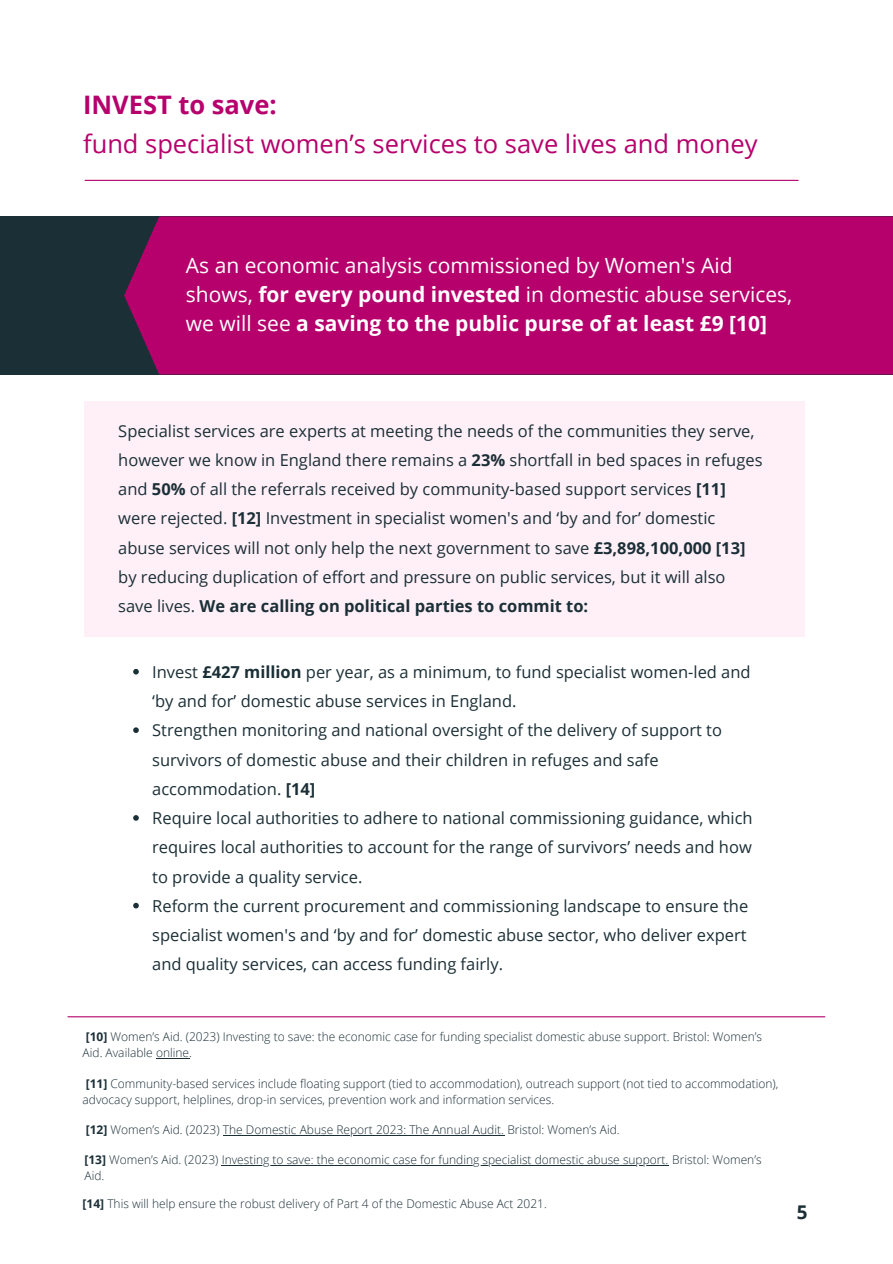
<style>
.page{position:relative;width:893px;height:1264px;background:#fff}
.page>*{position:absolute;margin:0;border:0;box-sizing:border-box;transform-origin:0 0}
.t1{font:25.5px "Open Sans";color:#b6006c}
.t2{font:700 25.5px "Open Sans";color:#b6006c}
.t3{font:21px/29.2px "Open Sans";color:#fff}
.t4{font:700 18.9px "Open Sans";color:#1b2f36}
.t5{font:16.5px/29.2px "Open Sans";color:#1b2f36}
.t6{font:300 12px/16px "Open Sans";color:#1b2f36}
.s1{font-weight:700}
</style>
<div class="page">
<hr style="left:68px;top:1016px;width:756px;height:1px;background:#b6006c">
<div style="left:84px;top:401px;width:720px;height:235px;background:#fff0f8"></div>
<div style="left:0;top:216px;width:892px;height:158px;background:#1b2f36"></div>
<div style="left:124px;top:216px;width:768px;height:158px;background:#b6006c"></div>
<hr style="left:85px;top:180px;width:713px;height:1px;background:#b6006c">
<hr style="left:223px;top:1134px;width:281px;height:1px;background:#1b2f36">
<hr style="left:222px;top:1165px;width:447px;height:1px;background:#1b2f36">
<hr style="left:156px;top:1058px;width:33px;height:1px;background:#1b2f36">
<svg style="left:133px;top:669px;width:6px;height:5px"></svg>
<svg style="left:133px;top:727px;width:6px;height:6px"></svg>
<svg style="left:133px;top:815px;width:6px;height:5px"></svg>
<svg style="left:133px;top:902px;width:6px;height:6px"></svg>
<p class="t2" style="left:83px;top:86px;width:195px">INVEST to save:</p>
<p class="t1" style="left:83px;top:126px;width:676px">fund specialist women’s services to save lives and money</p>
<p class="t3" style="left:186px;top:250px;width:607px">As an economic analysis commissioned by Women's Aid shows, <span class="s1">for every pound invested</span> in domestic abuse services, we will see <span class="s1">a saving to the public purse of at least £9 [10]</span></p>
<p class="t5" style="left:118px;top:415px;width:645px">Specialist services are experts at meeting the needs of the communities they serve, however we know in England there remains a <span class="s1">23%</span> shortfall in bed spaces in refuges and <span class="s1">50%</span> of all the referrals received by community-based support services <span class="s1">[11] </span>were rejected. <span class="s1">[12]</span> Investment in specialist women's and ‘by and for’ domestic abuse services will not only help the next government to save <span class="s1">£3,898,100,000 [13] </span>by reducing duplication of effort and pressure on public services, but it will also save lives. <span class="s1">We are calling on political parties to commit to:</span></p>
<p class="t5" style="left:152px;top:657px;width:600px">Invest <span class="s1">£427 million</span> per year, as a minimum, to fund specialist women-led and ‘by and for’ domestic abuse services in England.</p>
<p class="t5" style="left:152px;top:715px;width:571px">Strengthen monitoring and national oversight of the delivery of support to survivors of domestic abuse and their children in refuges and safe accommodation. <span class="s1">[14]</span></p>
<p class="t5" style="left:152px;top:803px;width:602px;text-align:justify">Require local authorities to adhere to national commissioning guidance, which requires local authorities to account for the range of survivors’ needs and how to provide a quality service.</p>
<p class="t5" style="left:152px;top:890px;width:597px;text-align:justify">Reform the current procurement and commissioning landscape to ensure the specialist women's and ‘by and for’ domestic abuse sector, who deliver expert and quality services, can access funding fairly.</p>
<p class="t6" style="left:83px;top:1028px;width:681px"><span class="s1">[10]</span> Women’s Aid. (2023) Investing to save: the economic case for funding specialist domestic abuse support. Bristol: Women’s<br>Aid. Available online.</p>
<p class="t6" style="left:83px;top:1074px;width:697px"><span class="s1">[11]</span> Community-based services include floating support (tied to accommodation), outreach support (not tied to accommodation), advocacy support, helplines, drop-in services, prevention work and information services.</p>
<p class="t6" style="left:86px;top:1121px;width:535px"><span class="s1">[12]</span> Women’s Aid. (2023) The Domestic Abuse Report 2023: The Annual Audit. Bristol: Women’s Aid.</p>
<p class="t6" style="left:84px;top:1151px;width:678px"><span class="s1">[13]</span> Women’s Aid. (2023) Investing to save: the economic case for funding specialist domestic abuse support. Bristol: Women’s<br>Aid.</p>
<p class="t6" style="left:83px;top:1194px;width:466px"><span class="s1">[14]</span> This will help ensure the robust delivery of Part 4 of the Domestic Abuse Act 2021.</p>
<p class="t4" style="left:796px;top:1199px;width:12px">5</p>
</div>
